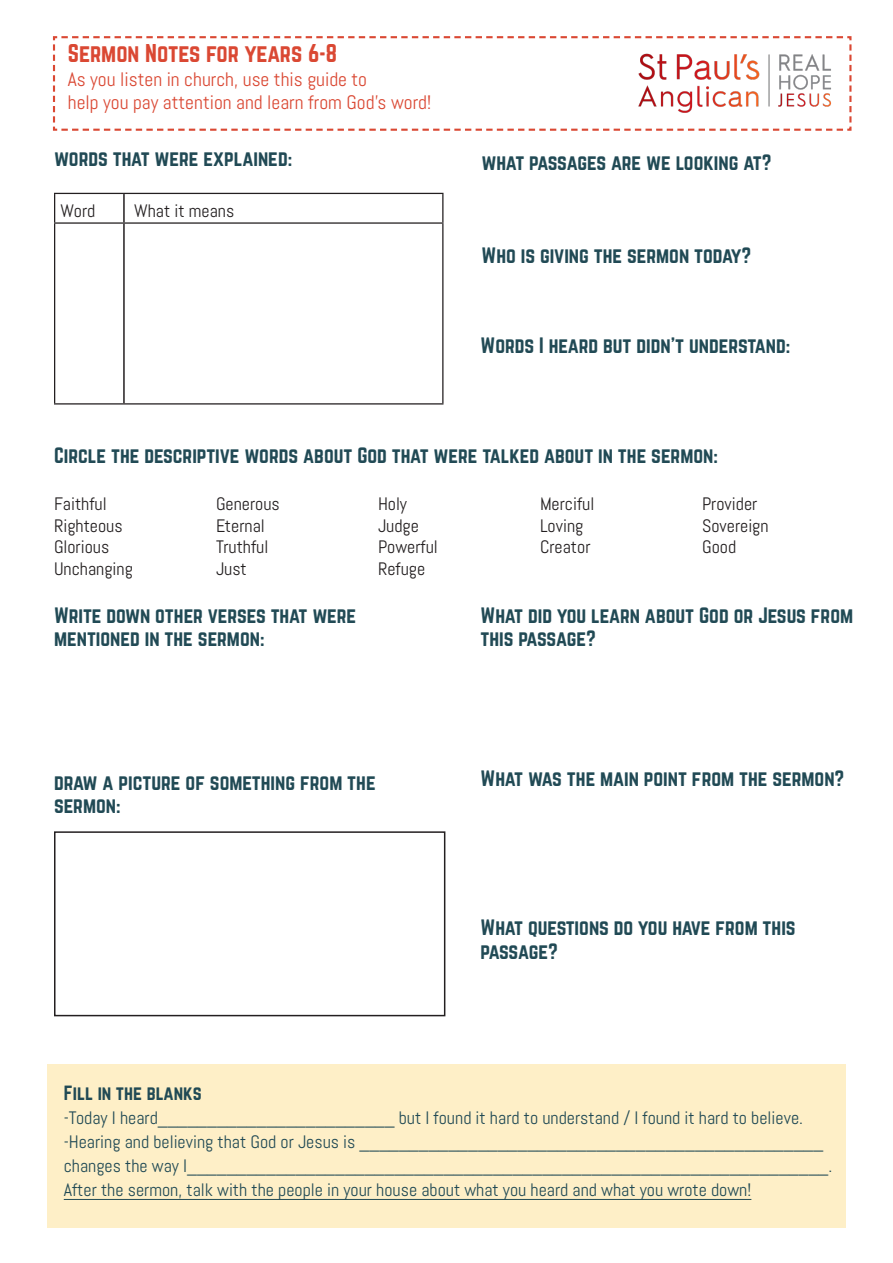
<style>
.page{position:relative;width:893px;height:1263px;background:#fff}
.page>*{position:absolute;margin:0;border:0;box-sizing:border-box;transform-origin:0 0}
.t1{font:22.5px "Norwester";color:#da4833}
.t2{font:19.5px/23.4px "Norwester";color:#214a55}
.t3{font:19.5px "Abel";color:#da4833}
.t4{font:18px "Abel";color:#214a55}
.t5{font:18px "Abel";color:#231f20}
.t6{font:18px "Norwester";color:#214a55}
</style>
<div class="page">
<svg style="left:52px;top:36px;width:800px;height:95px"></svg>
<hr style="left:54px;top:193px;width:70px;height:1px;background:#231f20">
<svg style="left:54px;top:194px;width:1px;height:28px"></svg>
<hr style="left:124px;top:193px;width:319px;height:1px;background:#231f20">
<svg style="left:442px;top:194px;width:1px;height:28px"></svg>
<hr style="left:54px;top:222px;width:70px;height:2px;background:#231f20">
<hr style="left:54px;top:224px;width:1px;height:179px;background:#231f20">
<hr style="left:124px;top:222px;width:319px;height:2px;background:#231f20">
<hr style="left:442px;top:224px;width:1px;height:179px;background:#231f20">
<hr style="left:54px;top:403px;width:70px;height:1px;background:#231f20">
<hr style="left:124px;top:403px;width:319px;height:1px;background:#231f20">
<hr style="left:123px;top:194px;width:2px;height:28px;background:#231f20">
<hr style="left:123px;top:224px;width:2px;height:179px;background:#231f20">
<div style="left:47px;top:1064px;width:798px;height:164px;background:#feefc7"></div>
<hr style="left:64px;top:1199px;width:687px;height:1px;background:#214a55">
<div style="left:54px;top:831px;width:391px;height:185px;border:2px solid #231f20"></div>
<img style="left:627px;top:47px;width:207px;height:70px">
<p class="t1" style="left:68px;top:43px;width:271px">Sermon Notes for years 6-8</p>
<p class="t3" style="left:68px;top:67px;width:301px">As you listen in church, use this guide to</p>
<p class="t3" style="left:68px;top:90px;width:365px">help you pay attention and learn from God’s word!</p>
<p class="t2" style="left:54px;top:147px;width:240px">words that were explained:</p>
<p class="t5" style="left:61px;top:199px;width:36px">Word</p>
<p class="t5" style="left:134px;top:199px;width:102px">What it means</p>
<p class="t2" style="left:482px;top:151px;width:292px">what passages are we looking at?</p>
<p class="t2" style="left:482px;top:244px;width:271px">Who is giving the sermon today?</p>
<p class="t2" style="left:480px;top:334px;width:311px">Words I heard but didn’t understand:</p>
<p class="t2" style="left:54px;top:445px;width:665px">Circle the descriptive words about God that were talked about in the sermon:</p>
<p class="t5" style="left:54px;top:492px;width:54px">Faithful</p>
<p class="t5" style="left:216px;top:492px;width:65px">Generous</p>
<p class="t5" style="left:378px;top:492px;width:31px">Holy</p>
<p class="t5" style="left:540px;top:492px;width:56px">Merciful</p>
<p class="t5" style="left:702px;top:492px;width:57px">Provider</p>
<p class="t5" style="left:54px;top:514px;width:70px">Righteous</p>
<p class="t5" style="left:216px;top:514px;width:50px">Eternal</p>
<p class="t5" style="left:378px;top:514px;width:42px">Judge</p>
<p class="t5" style="left:540px;top:514px;width:45px">Loving</p>
<p class="t5" style="left:702px;top:514px;width:68px">Sovereign</p>
<p class="t5" style="left:54px;top:536px;width:57px">Glorious</p>
<p class="t5" style="left:216px;top:536px;width:54px">Truthful</p>
<p class="t5" style="left:378px;top:536px;width:61px">Powerful</p>
<p class="t5" style="left:540px;top:536px;width:52px">Creator</p>
<p class="t5" style="left:702px;top:536px;width:36px">Good</p>
<p class="t5" style="left:54px;top:557px;width:80px">Unchanging</p>
<p class="t5" style="left:216px;top:557px;width:32px">Just</p>
<p class="t5" style="left:378px;top:557px;width:49px">Refuge</p>
<p class="t2" style="left:54px;top:604px;width:304px">Write down other verses that were mentioned in the sermon:</p>
<p class="t2" style="left:54px;top:771px;width:323px">draw a picture of something from the sermon:</p>
<p class="t2" style="left:480px;top:604px;width:374px">What did you learn about God or Jesus from this passage?</p>
<p class="t2" style="left:480px;top:768px;width:365px">What was the main point from the sermon?</p>
<p class="t2" style="left:480px;top:916px;width:317px">What questions do you have from this passage?</p>
<p class="t6" style="left:64px;top:1084px;width:140px">Fill in the blanks</p>
<p class="t4" style="left:64px;top:1106px;width:741px">-Today I heard________________________ but I found it hard to understand / I found it hard to believe.</p>
<p class="t4" style="left:64px;top:1130px;width:761px">-Hearing and believing that God or Jesus is _______________________________________________</p>
<p class="t4" style="left:64px;top:1154px;width:770px">changes the way I_________________________________________________________________.</p>
<p class="t4" style="left:64px;top:1178px;width:689px">After the sermon, talk with the people in your house about what you heard and what you wrote down!</p>
</div>
